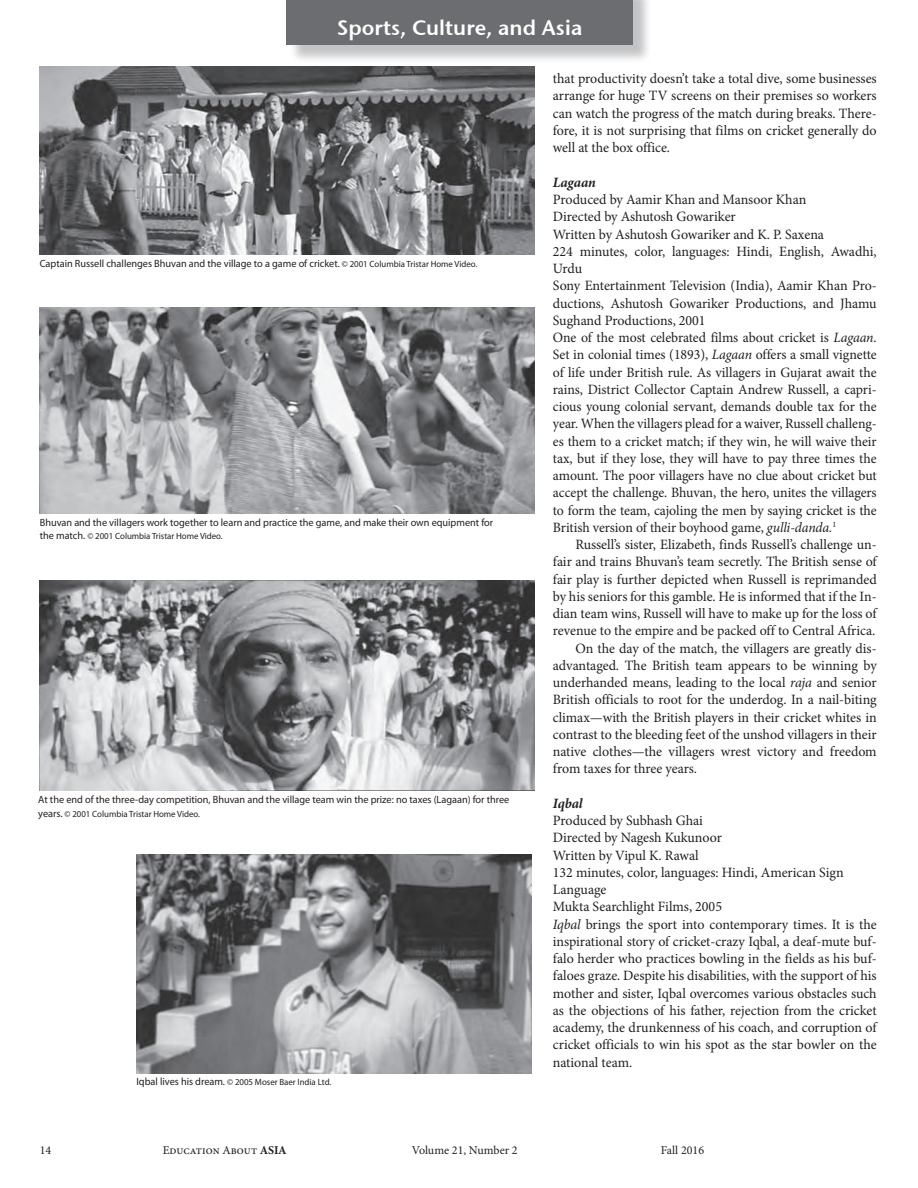
<style>
.page{position:relative;width:918px;height:1188px;background:#fff}
.page>*{position:absolute;margin:0;border:0;box-sizing:border-box;transform-origin:0 0}
.t1{font:21px "Stone Sans Sem ITCTT Semi";color:#fff}
._1st_P_after_Subhead{font:14.25px/17.2px "Minion Pro";letter-spacing:-.005em;color:#231f20;text-align:justify}
.Body{font:14.25px/17.2px "Minion Pro";letter-spacing:-.005em;color:#231f20;text-align:justify}
.Film_Credits{font:14.25px/17.2px "Minion Pro";letter-spacing:-.005em;color:#231f20}
.Film_Credits-2{font:italic 700 14.25px "Minion Pro";letter-spacing:-.005em;color:#231f20}
.t2{font:12px "Minion Pro";color:#231f20}
.Captions{font:10.5px "Myriad Pro";color:#231f20}
.Captions-2{font:9px "Myriad Pro";color:#231f20}
.s1{font-size:9px}
.s2{font-size:10.5px}
.s3{font-style:italic}
.s4{font-weight:700}
</style>
<div class="page">
<div style="left:289px;top:0;width:363px;height:63px;background:#808285;opacity:.48"></div>
<div style="left:286px;top:0;width:347px;height:45px;background:#6c6d70"></div>
<img style="left:136px;top:854px;width:396px;height:219px">
<img style="left:40px;top:66px;width:495px;height:188px">
<img style="left:40px;top:580px;width:495px;height:211px">
<img style="left:40px;top:308px;width:495px;height:206px">
<h1 class="t1" style="left:337px;top:10px;width:247px">Sports, Culture, and Asia</h1>
<p class="Captions" style="left:40px;top:257px;width:439px">Captain Russell challenges Bhuvan and the village to a game of cricket. <span class="s1">© 2001 Columbia Tristar Home Video.</span></p>
<p class="Captions" style="left:40px;top:516px;width:455px">Bhuvan and the villagers work together to learn and practice the game, and make their own equipment for</p>
<p class="Captions-2" style="left:40px;top:530px;width:184px"><span class="s2">the match.</span> © 2001 Columbia Tristar Home Video.</p>
<p class="Captions" style="left:38px;top:793px;width:473px">At the end of the three-day competition, Bhuvan and the village team win the prize: no taxes (Lagaan) for three</p>
<p class="Captions-2" style="left:38px;top:808px;width:163px"><span class="s2">years.</span> © 2001 Columbia Tristar Home Video.</p>
<p class="Captions-2" style="left:137px;top:1076px;width:196px"><span class="s2">Iqbal lives his dream.</span> © 2005 Moser Baer India Ltd.</p>
<p class="_1st_P_after_Subhead" style="left:553px;top:70px;width:325px">that productivity doesn’t take a total dive, some businesses arrange for huge TV screens on their premises so workers can watch the progress of the match during breaks. There&shy;fore, it is not surprising that films on cricket generally do well at the box office.</p>
<p class="Film_Credits-2" style="left:553px;top:172px;width:44px">Lagaan</p>
<p class="Film_Credits" style="left:553px;top:191px;width:255px">Produced by Aamir Khan and Mansoor Khan</p>
<p class="Film_Credits" style="left:553px;top:208px;width:184px">Directed by Ashutosh Gowariker</p>
<p class="Film_Credits" style="left:553px;top:225px;width:273px">Written by Ashutosh Gowariker and K. P. Saxena</p>
<p class="Film_Credits" style="left:553px;top:243px;width:325px">224 minutes, color, languages: Hindi, English, Awadhi,<br>Urdu</p>
<p class="_1st_P_after_Subhead" style="left:553px;top:277px;width:325px">Sony Entertainment Television (India), Aamir Khan Pro&shy;ductions, Ashutosh Gowariker Productions, and Jhamu Sughand Productions, 2001</p>
<p class="_1st_P_after_Subhead" style="left:553px;top:329px;width:325px">One of the most celebrated films about cricket is <span class="s3">Lagaan</span>.<br>Set in colonial times (1893), <span class="s3">Lagaan</span> offers a small vignette of life under British rule. As villagers in Gujarat await the rains, District Collector Captain Andrew Russell, a capri&shy;cious young colonial servant, demands double tax for the year. When the villagers plead for a waiver, Russell challeng&shy;es them to a cricket match; if they win, he will waive their tax, but if they lose, they will have to pay three times the amount. The poor villagers have no clue about cricket but accept the challenge. Bhuvan, the hero, unites the villagers to form the team, cajoling the men by saying cricket is the British version of their boyhood game, <span class="s3">gulli-danda.</span><sup>1</sup></p>
<p class="Body" style="left:553px;top:536px;width:327px;text-indent:22px">Russell’s sister, Elizabeth, finds Russell’s challenge un&shy;fair and trains Bhuvan’s team secretly. The British sense of fair play is further depicted when Russell is reprimanded by his seniors for this gamble. He is informed that if the In&shy;dian team wins, Russell will have to make up for the loss of revenue to the empire and be packed off to Central Africa.</p>
<p class="Body" style="left:553px;top:639px;width:326px;text-indent:22px">On the day of the match, the villagers are greatly dis&shy;advantaged. The British team appears to be winning by underhanded means, leading to the local <span class="s3">raja</span> and senior British officials to root for the underdog. In a nail-biting climax—with the British players in their cricket whites in contrast to the bleeding feet of the unshod villagers in their native clothes—the villagers wrest victory and freedom from taxes for three years.</p>
<p class="Film_Credits-2" style="left:553px;top:793px;width:31px">Iqbal</p>
<p class="Film_Credits" style="left:553px;top:812px;width:151px">Produced by Subhash Ghai</p>
<p class="Film_Credits" style="left:553px;top:829px;width:170px">Directed by Nagesh Kukunoor</p>
<p class="Film_Credits" style="left:553px;top:846px;width:147px">Written by Vipul K. Rawal</p>
<p class="Film_Credits" style="left:553px;top:864px;width:292px">132 minutes, color, languages: Hindi, American Sign<br>Language</p>
<p class="Film_Credits" style="left:553px;top:898px;width:171px">Mukta Searchlight Films, 2005</p>
<p class="_1st_P_after_Subhead" style="left:553px;top:916px;width:327px"><span class="s3">Iqbal</span> brings the sport into contemporary times. It is the inspirational story of cricket-crazy Iqbal, a deaf-mute buf&shy;falo herder who practices bowling in the fields as his buf&shy;faloes graze. Despite his disabilities, with the support of his mother and sister, Iqbal overcomes various obstacles such as the objections of his father, rejection from the cricket academy, the drunkenness of his coach, and corruption of cricket officials to win his spot as the star bowler on the national team.</p>
<p class="t2" style="left:40px;top:1142px;width:13px">14</p>
<p class="t2" style="left:163px;top:1142px;width:125px">Education About <span class="s4">ASIA</span></p>
<p class="t2" style="left:412px;top:1142px;width:107px">Volume 21, Number 2</p>
<p class="t2" style="left:661px;top:1142px;width:45px">Fall 2016</p>
</div>
